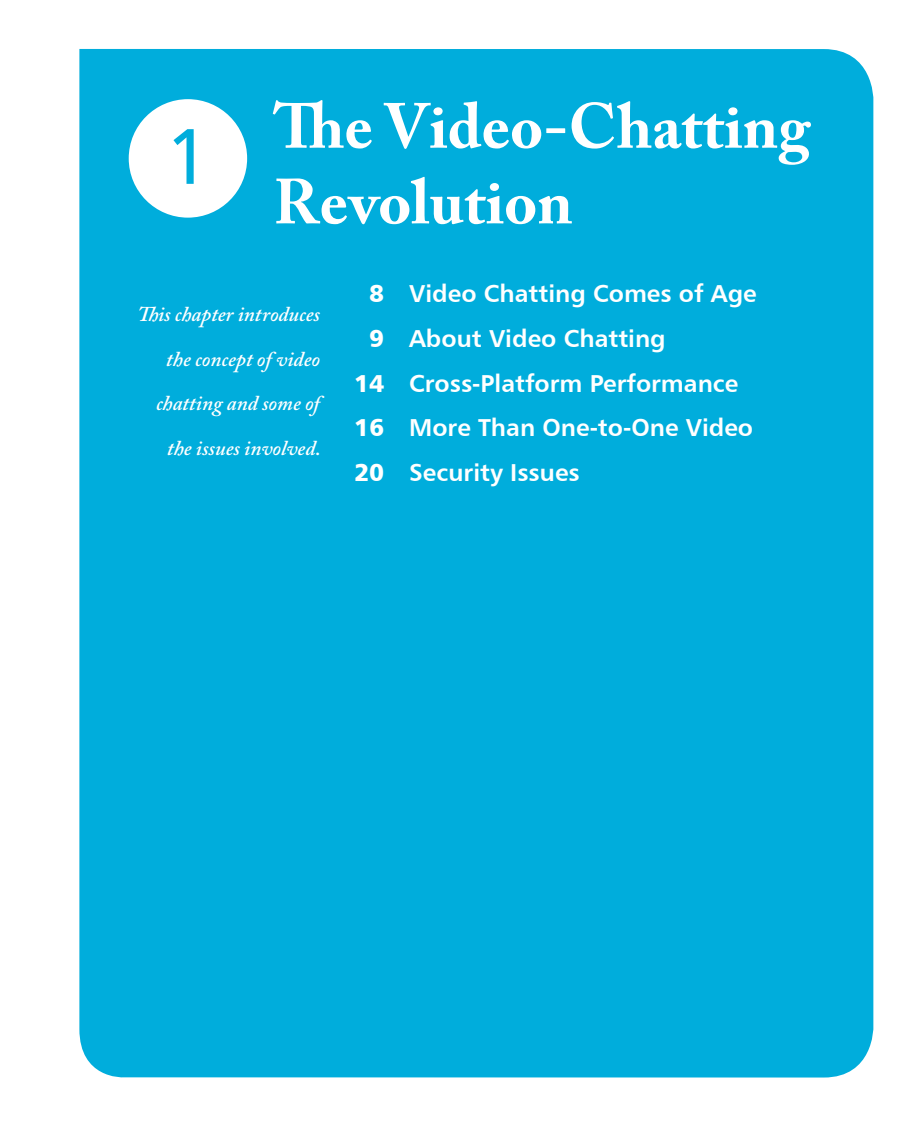
<style>
.page{position:relative;width:923px;height:1127px;background:#fff}
.page>*{position:absolute;margin:0;border:0;box-sizing:border-box;transform-origin:0 0}
.t1{font:78.75px "Humanist 777 BT Roman B";color:#00addc}
.t2{font:700 63px/75.6px "Adobe Caslon Pro";color:#fff}
.t3{font:24.5px/44.6px "Humanist 777 BT Bold B";color:#fff}
.t4{font:24.5px/44.6px "Humanist 777 BT Black B";color:#fff;text-align:right}
.t5{font:italic 600 21px/44.6px "Adobe Caslon Pro";color:#fff;text-align:right}
</style>
<div class="page">
<div style="left:79px;top:49px;width:794px;height:1029px;background:#00addc"></div>
<div style="left:129px;top:99px;width:118px;height:118px;background:#fff;border-radius:50%"></div>
<h1 class="t1" style="left:165px;top:107px;width:47px">1</h1>
<h2 class="t2" style="left:273px;top:88px;width:538px">The Video-Chatting<br>Revolution</h2>
<p class="t5" style="left:137px;top:291px;width:185px">This chapter introduces the concept of video chatting and some of the issues involved.</p>
<p class="t4" style="left:354px;top:270px;width:32px">8<br>9<br>14<br>16<br>20</p>
<p class="t3" style="left:409px;top:270px;width:349px">Video Chatting Comes of Age<br>About Video Chatting<br>Cross-Platform Performance<br>More Than One-to-One Video<br>Security Issues</p>
</div>
